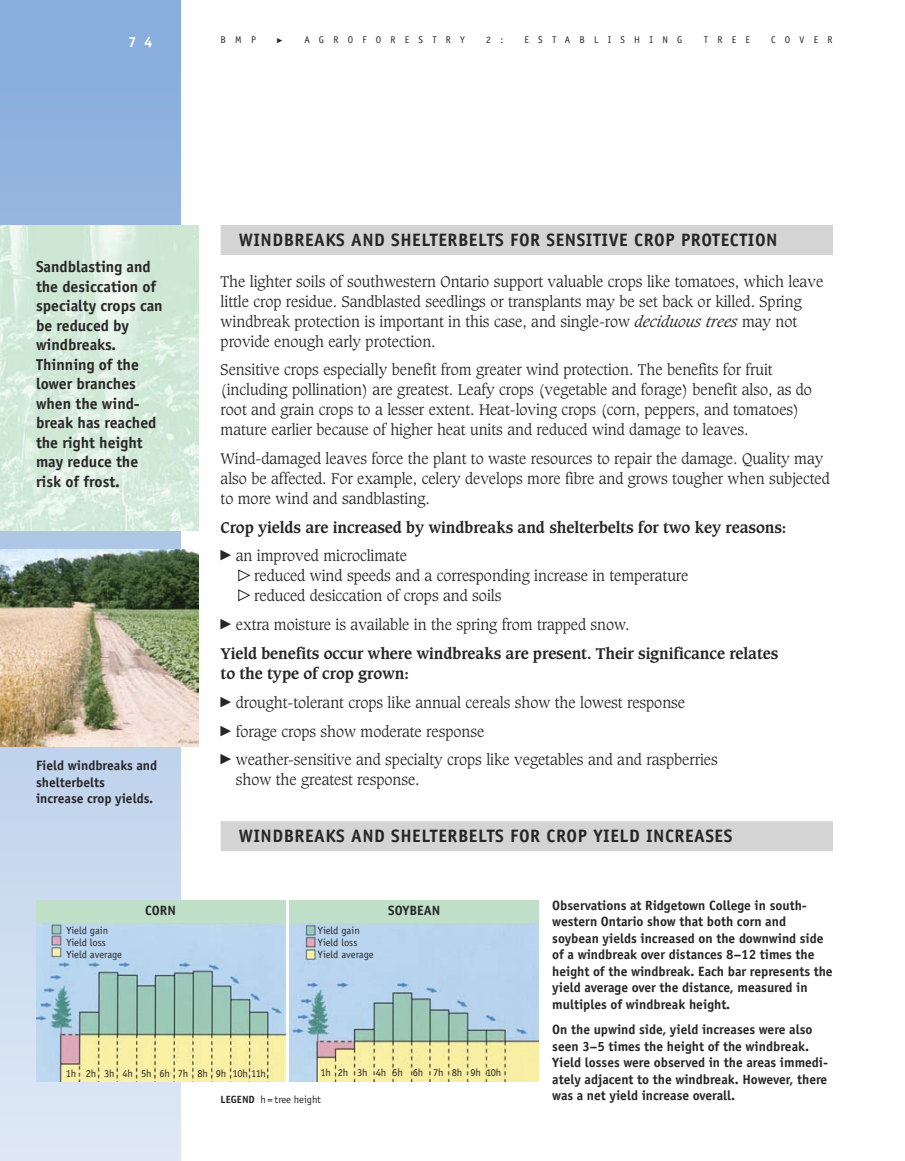
<style>
.page{position:relative;width:905px;height:1161px;background:#fff}
.page>*{position:absolute;margin:0;border:0;box-sizing:border-box;transform-origin:0 0}
.t1{font:700 18px "Officina Sans";letter-spacing:.03em;color:#272627}
.t2{font:700 15.75px/19.5px "Officina Sans";color:#272627}
.t3{font:300 15px/19.8px "Caxton";color:#272627}
.t4{font:700 15px/19.8px "Caxton";letter-spacing:-.005em;color:#272627}
.t5{font:700 15px "Officina Sans";color:#fff}
.t6{font:700 13.5px/16.5px "Officina Sans";color:#272627}
.t7{font:10.5px/12px "Officina Sans";color:#272627}
.t8{font:10.5px "Officina Sans";letter-spacing:-.025em;color:#272627}
.t9{font:9.75px "Officina Sans";letter-spacing:.95em;color:#272627}
.s1{font-style:italic}
.s2{font-weight:700}
</style>
<div class="page">
<div style="left:0;top:0;width:180px;height:63px;background:#89addc"></div>
<svg style="left:0;top:63px;width:180px;height:1098px;background:#b5cce9"></svg>
<img style="left:0;top:549px;width:198px;height:198px">
<img style="left:0;top:225px;width:198px;height:306px">
<img style="left:36px;top:922px;width:249px;height:160px">
<img style="left:290px;top:922px;width:248px;height:160px">
<div style="left:290px;top:900px;width:248px;height:22px;background:#c0dfc9"></div>
<div style="left:36px;top:900px;width:249px;height:22px;background:#c0dfc9"></div>
<div style="left:220px;top:225px;width:612px;height:30px;background:#d4d4d4"></div>
<div style="left:220px;top:821px;width:612px;height:30px;background:#d4d4d4"></div>
<p class="t5" style="left:128px;top:36px;width:26px">7 4</p>
<p class="t9" style="left:220px;top:36px;width:37px">BMP</p>
<p class="t9" style="left:304px;top:36px;width:162px">AGROFORESTRY</p>
<p class="t9" style="left:486px;top:36px;width:19px">2 :</p>
<p class="t9" style="left:524px;top:36px;width:159px">ESTABLISHING</p>
<p class="t9" style="left:703px;top:36px;width:48px">TREE</p>
<p class="t9" style="left:771px;top:36px;width:63px">COVER</p>
<p class="t2" style="left:36px;top:259px;width:128px">Sandblasting and the desiccation of specialty crops can be reduced by windbreaks.<br>Thinning of the lower branches when the wind&shy;break has reached the right height may reduce the risk of frost.</p>
<p class="t6" style="left:36px;top:759px;width:123px">Field windbreaks and shelterbelts<br>increase crop yields.</p>
<p class="t1" style="left:239px;top:233px;width:540px">WINDBREAKS AND SHELTERBELTS FOR SENSITIVE CROP PROTECTION</p>
<p class="t3" style="left:220px;top:273px;width:604px">The lighter soils of southwestern Ontario support valuable crops like tomatoes, which leave little crop residue. Sandblasted seedlings or transplants may be set back or killed. Spring windbreak protection is important in this case, and single-row <span class="s1">deciduous trees</span> may not provide enough early protection.</p>
<p class="t3" style="left:220px;top:361px;width:593px">Sensitive crops especially benefit from greater wind protection. The benefits for fruit (including pollination) are greatest. Leafy crops (vegetable and forage) benefit also, as do root and grain crops to a lesser extent. Heat-loving crops (corn, peppers, and tomatoes) mature earlier because of higher heat units and reduced wind damage to leaves.</p>
<p class="t3" style="left:220px;top:450px;width:610px">Wind-damaged leaves force the plant to waste resources to repair the damage. Quality may also be affected. For example, celery develops more fibre and grows tougher when subjected to more wind and sandblasting.</p>
<p class="t4" style="left:220px;top:518px;width:567px">Crop yields are increased by windbreaks and shelterbelts for two key reasons:</p>
<p class="t3" style="left:254px;top:547px;width:436px;text-indent:-18px">an improved microclimate<br>reduced wind speeds and a corresponding increase in temperature reduced desiccation of crops and soils</p>
<p class="t3" style="left:236px;top:616px;width:395px">extra moisture is available in the spring from trapped snow.</p>
<p class="t4" style="left:221px;top:645px;width:559px">Yield benefits occur where windbreaks are present. Their significance relates to the type of crop grown:</p>
<p class="t3" style="left:236px;top:689px;width:483px;line-height:28.8px">drought-tolerant crops like annual cereals show the lowest response forage crops show moderate response<br>weather-sensitive and specialty crops like vegetables and and raspberries</p>
<p class="t3" style="left:236px;top:771px;width:185px">show the greatest response.</p>
<p class="t1" style="left:239px;top:829px;width:495px">WINDBREAKS AND SHELTERBELTS FOR CROP YIELD INCREASES</p>
<p class="t7" style="left:66px;top:925px;width:57px">Yield gain<br>Yield loss<br>Yield average</p>
<p class="t6" style="left:145px;top:904px;width:32px">CORN</p>
<p class="t6" style="left:388px;top:904px;width:54px">SOYBEAN</p>
<p class="t7" style="left:318px;top:925px;width:57px">Yield gain<br>Yield loss<br>Yield average</p>
<p class="t8" style="left:66px;top:1069px;width:202px">1h 2h 3h 4h 5h 6h 7h 8h 9h 10h 11h</p>
<p class="t8" style="left:320px;top:1068px;width:182px">1h 2h 3h 4h 5h 6h 7h 8h 9h 10h</p>
<p class="t7" style="left:221px;top:1094px;width:102px"><span class="s2">LEGEND</span> h = tree height</p>
<p class="t6" style="left:552px;top:898px;width:282px">Observations at Ridgetown College in south&shy;western Ontario show that both corn and soybean yields increased on the downwind side of a windbreak over distances 8–12 times the height of the windbreak. Each bar represents the yield average over the distance, measured in multiples of windbreak height.</p>
<p class="t6" style="left:552px;top:1023px;width:277px">On the upwind side, yield increases were also seen 3–5 times the height of the windbreak.<br>Yield losses were observed in the areas immedi&shy;ately adjacent to the windbreak. However, there was a net yield increase overall.</p>
</div>
